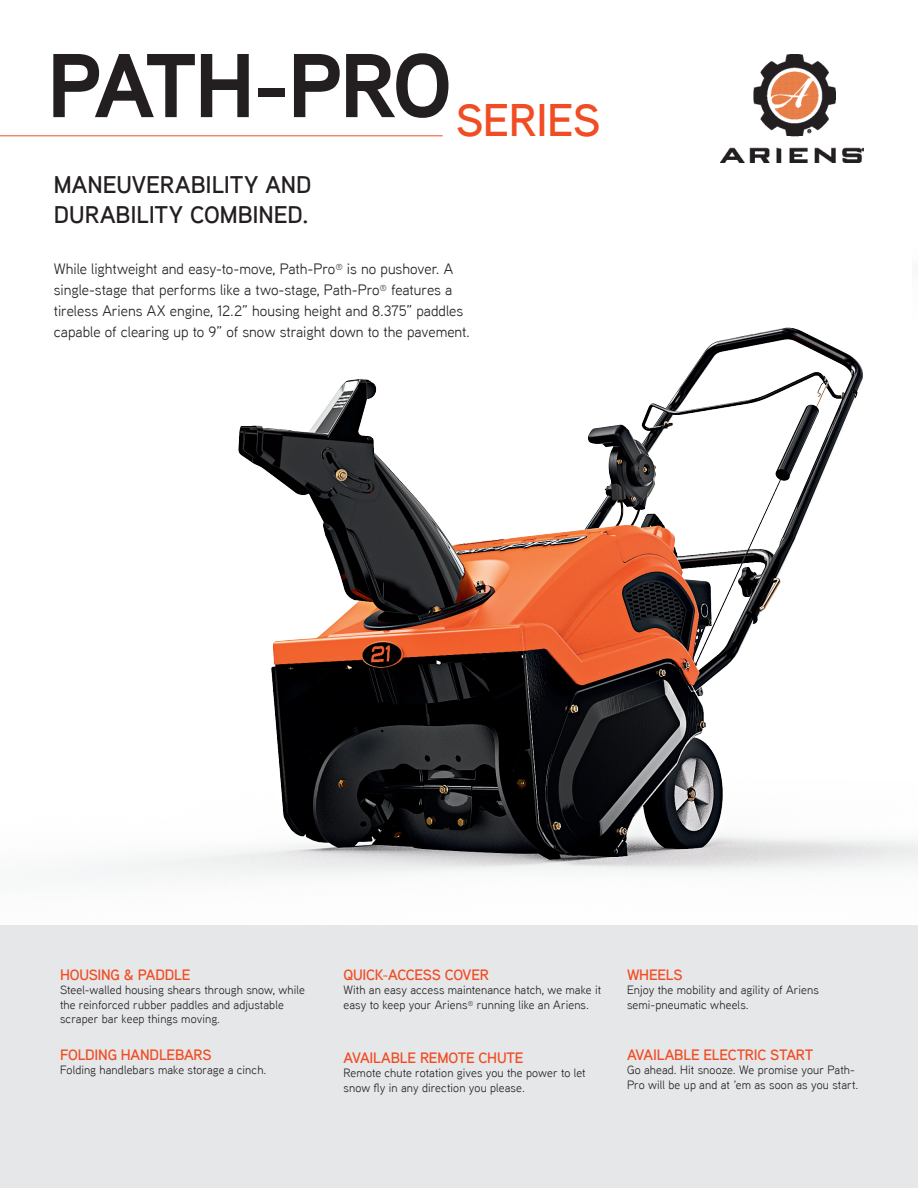
<style>
.page{position:relative;width:918px;height:1188px;background:#fff}
.page>*{position:absolute;margin:0;border:0;box-sizing:border-box;transform-origin:0 0}
.t1{font:700 90.45px "Aaux Next";letter-spacing:-.04em;color:#231f20}
.t2{font:600 24px/30px "Aaux Next";letter-spacing:-.005em;color:#231f20}
.t3{font:15px/21px "Aaux Next";letter-spacing:-.005em;color:#231f20}
.t4{font:600 15px "Aaux Next";letter-spacing:-.02em;color:#f04d24}
.t5{font:12px/14.4px "Aaux Next";letter-spacing:.005em;color:#231f20}
</style>
<div class="page">
<img style="left:0;top:136px;width:918px;height:790px">
<div style="left:0;top:926px;width:918px;height:262px;background:#e6e7e9"></div>
<hr style="left:0;top:135px;width:443px;height:1px;background:#f1633b">
<img style="left:912px;top:136px;width:6px;height:183px">
<img style="left:720px;top:54px;width:144px;height:108px">
<h1 class="t1" style="left:47px;top:22px;width:555px">PATH-PRO<sub>SERIES</sub></h1>
<h2 class="t2" style="left:54px;top:169px;width:259px">MANEUVERABILITY AND<br>DURABILITY COMBINED.</h2>
<p class="t3" style="left:54px;top:257px;width:418px">While lightweight and easy-to-move, Path-Pro<sup>®</sup> is no pushover. A single-stage that performs like a two-stage, Path-Pro<sup>®</sup> features a tireless Ariens AX engine, 12.2” housing height and 8.375” paddles capable of clearing up to 9” of snow straight down to the pavement.</p>
<p class="t4" style="left:60px;top:964px;width:132px">HOUSING &amp; PADDLE</p>
<p class="t5" style="left:60px;top:983px;width:246px">Steel-walled housing shears through snow, while the reinforced rubber paddles and adjustable scraper bar keep things moving.</p>
<p class="t4" style="left:60px;top:1044px;width:153px">FOLDING HANDLEBARS</p>
<p class="t5" style="left:60px;top:1063px;width:208px">Folding handlebars make storage a cinch.</p>
<p class="t4" style="left:344px;top:964px;width:147px">QUICK-ACCESS COVER</p>
<p class="t5" style="left:344px;top:983px;width:259px">With an easy access maintenance hatch, we make it easy to keep your Ariens<sup>®</sup> running like an Ariens.</p>
<p class="t4" style="left:344px;top:1047px;width:182px">AVAILABLE REMOTE CHUTE</p>
<p class="t5" style="left:344px;top:1066px;width:244px">Remote chute rotation gives you the power to let snow fly in any direction you please.</p>
<p class="t4" style="left:627px;top:964px;width:57px">WHEELS</p>
<p class="t5" style="left:627px;top:983px;width:193px">Enjoy the mobility and agility of Ariens semi-pneumatic wheels.</p>
<p class="t4" style="left:627px;top:1044px;width:188px">AVAILABLE ELECTRIC START</p>
<p class="t5" style="left:627px;top:1063px;width:233px">Go ahead. Hit snooze. We promise your Path-<br>Pro will be up and at ‘em as soon as you start.</p>
</div>
